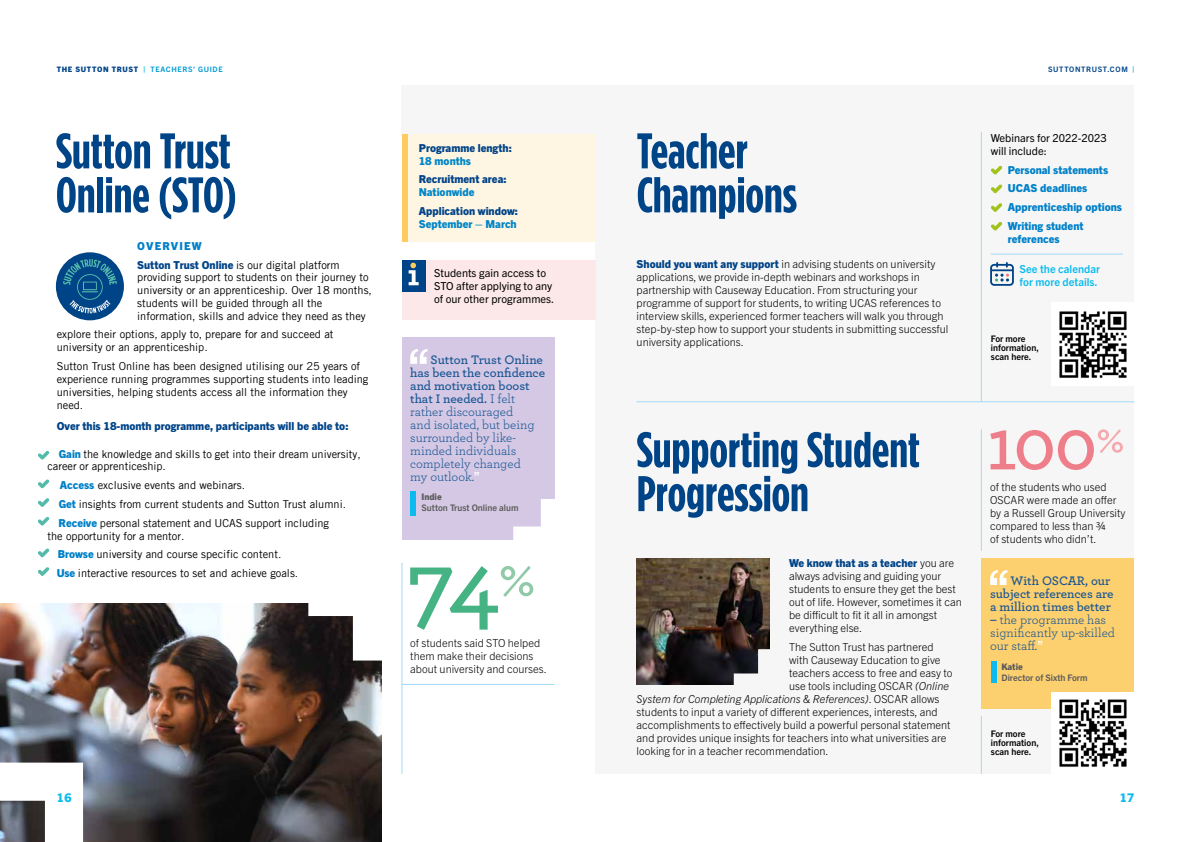
<style>
.page{position:relative;width:1191px;height:842px;background:#fff}
.page>*{position:absolute;margin:0;border:0;box-sizing:border-box;transform-origin:0 0}
.t1{font:700 50px/44px "Gotham Condensed";letter-spacing:-.005em;color:#048}
.t2{font:13px/13px "Archer";color:#048}
.t3{font:600 13px/13px "Archer";color:#048}
.t4{font:800 12px "Trade Gothic Next LT Pro";color:#0bbbef}
.t5{font:300 11px/13px "Trade Gothic Next LT Pro";color:#000}
.t6{font:11px/12.9px "Trade Gothic LT";color:#000}
.t7{font:800 11px "Trade Gothic Next LT Pro";color:#048}
.t8{font:11px/13px "Trade Gothic Next LT Pro";color:#000}
.t9{font:800 11px/18.7px "Trade Gothic Next LT Pro";color:#0081c9}
.t10{font:italic 300 11px "Trade Gothic Next LT Pro";color:#000}
.t11{font:800 11px "Trade Gothic Next LT Pro";color:#0086c7}
.t12{font:700 11px/13px "Trade Gothic Next LT Pro";color:#0bbbef}
.t13{font:800 11px "Trade Gothic Next LT Pro";letter-spacing:.1em;color:#0081c9}
.t14{font:700 9px/9px "Trade Gothic Next LT Pro";color:#000}
.t15{font:700 9px "Trade Gothic Next LT Pro";color:#4a4a49}
.t16{font:800 9px "Trade Gothic Next LT Pro";color:#4a4a49}
.t17{font:800 7.5px "Trade Gothic Next LT Pro";letter-spacing:.09em;color:#048}
.t18{font:700 7.5px "Trade Gothic Next LT Pro";letter-spacing:.085em;color:#048}
.s1{font-family:"Gotham Condensed";font-weight:700;color:#0bbbef}
.s2{font-weight:700;color:#009bd3}
.s3{font-family:"Gotham Condensed";color:#0bbbef}
.s4{font-family:"Trade Gothic Next LT Pro";font-weight:800;color:#048}
.s5{font-family:"Trade Gothic Next LT Pro";font-weight:800;color:#0081c9}
.s6{font-weight:600}
.s7{font-family:"Gotham Condensed";font-weight:700;color:#fff}
.s8{font-weight:800;color:#048}
.s9{font-style:italic}
.s10{font-style:normal}
</style>
<div class="page">
<div style="left:595px;top:85px;width:539px;height:689px;background:#f6f6f6"></div>
<svg style="left:38px;top:451px;width:11px;height:8px"></svg>
<svg style="left:38px;top:479px;width:11px;height:9px"></svg>
<svg style="left:38px;top:498px;width:11px;height:9px"></svg>
<svg style="left:38px;top:517px;width:11px;height:9px"></svg>
<svg style="left:38px;top:548px;width:11px;height:9px"></svg>
<svg style="left:38px;top:567px;width:11px;height:9px"></svg>
<div style="left:402px;top:133px;width:193px;height:109px;background:#fff5e3"></div>
<div style="left:402px;top:133px;width:5px;height:109px;background:#fdcb60"></div>
<hr style="left:991px;top:254px;width:132px;height:1px;background:#a1daf8">
<svg style="left:991px;top:166px;width:11px;height:9px"></svg>
<svg style="left:991px;top:184px;width:11px;height:9px"></svg>
<svg style="left:991px;top:203px;width:11px;height:9px"></svg>
<svg style="left:991px;top:222px;width:11px;height:9px"></svg>
<svg style="left:990px;top:262px;width:24px;height:24px"></svg>
<div style="left:402px;top:85px;width:193px;height:48px;background:#f6f6f6"></div>
<div style="left:56px;top:252px;width:68px;height:68px;background:#048;border-radius:50%"></div>
<svg style="left:63px;top:259px;width:54px;height:54px"></svg>
<img style="left:1059px;top:311px;width:68px;height:67px">
<hr style="left:402px;top:563px;width:1px;height:211px;background:#a1daf8">
<div style="left:402px;top:260px;width:193px;height:59px;background:#fde8e9"></div>
<div style="left:402px;top:260px;width:23px;height:31px;background:#048"></div>
<svg style="left:408px;top:263px;width:10px;height:22px"></svg>
<img style="left:0;top:604px;width:382px;height:238px">
<svg style="left:0;top:763px;width:83px;height:79px"></svg>
<svg style="left:308px;top:603px;width:74px;height:57px"></svg>
<hr style="left:402px;top:684px;width:152px;height:1px;background:#a1daf8">
<svg style="left:410px;top:566px;width:123px;height:64px"></svg>
<div style="left:981px;top:559px;width:153px;height:150px;background:#fccf6f"></div>
<svg style="left:990px;top:570px;width:17px;height:15px"></svg>
<div style="left:402px;top:337px;width:152px;height:203px;background:#d0c2e1"></div>
<svg style="left:410px;top:349px;width:18px;height:15px"></svg>
<svg style="left:513px;top:499px;width:41px;height:41px"></svg>
<hr style="left:636px;top:401px;width:498px;height:1px;background:#a1daf8">
<svg style="left:990px;top:429px;width:133px;height:41px"></svg>
<hr style="left:981px;top:429px;width:1px;height:122px;background:#a1daf8">
<hr style="left:981px;top:132px;width:1px;height:270px;background:#a1daf8">
<img style="left:636px;top:559px;width:133px;height:126px">
<svg style="left:734px;top:649px;width:36px;height:36px"></svg>
<div style="left:410px;top:491px;width:6px;height:24px;background:#0bbbef"></div>
<img style="left:1051px;top:692px;width:83px;height:75px">
<hr style="left:981px;top:716px;width:1px;height:58px;background:#a1daf8">
<div style="left:991px;top:661px;width:5px;height:22px;background:#0bbbef"></div>
<p class="t17" style="left:57px;top:64px;width:168px">THE SUTTON TRUST <span class="s1">|</span> <span class="s2">TEACHERS’ GUIDE</span></p>
<p class="t18" style="left:1048px;top:64px;width:88px">SUTTONTRUST.COM <span class="s3">|</span></p>
<h1 class="t1" style="left:56px;top:129px;width:183px">Sutton Trust<br>Online (STO)</h1>
<p class="t13" style="left:137px;top:238px;width:66px">OVERVIEW</p>
<p class="t6" style="left:137px;top:258px;width:236px"><span class="s4">Sutton Trust Online</span> is our digital platform providing support to students on their journey to university or an apprenticeship. Over 18 months, students will be guided through all the information, skills and advice they need as they</p>
<p class="t6" style="left:57px;top:327px;width:278px">explore their options, apply to, prepare for and succeed at university or an apprenticeship.</p>
<p class="t6" style="left:57px;top:359px;width:313px">Sutton Trust Online has been designed utilising our 25 years of experience running programmes supporting students into leading universities, helping students access all the information they need.</p>
<p class="t7" style="left:57px;top:419px;width:293px">Over this 18-month programme, participants will be able to:</p>
<p class="t6" style="left:47px;top:447px;width:315px;text-indent:11px"><span class="s5">Gain</span> the knowledge and skills to get into their dream university, career or apprenticeship.</p>
<p class="t6" style="left:59px;top:475px;width:289px;line-height:18.9px"><span class="s5">Access</span> exclusive events and webinars.<br><span class="s5">Get</span> insights from current students and Sutton Trust alumni.<br><span class="s5">Receive</span> personal statement and UCAS support including</p>
<p class="t6" style="left:57px;top:526px;width:243px;line-height:18.5px;text-indent:-9px">the opportunity for a mentor.<br><span class="s5">Browse</span> university and course specific content.<br><span class="s5">Use</span> interactive resources to set and achieve goals.</p>
<p class="t7" style="left:419px;top:140px;width:95px">Programme length:</p>
<p class="t11" style="left:419px;top:153px;width:54px">18 months</p>
<p class="t7" style="left:419px;top:172px;width:89px">Recruitment area:</p>
<p class="t11" style="left:419px;top:185px;width:57px">Nationwide</p>
<p class="t7" style="left:419px;top:203px;width:101px">Application window:</p>
<p class="t11" style="left:419px;top:216px;width:99px">September – March</p>
<p class="t8" style="left:434px;top:266px;width:122px">Students gain access to<br>STO after applying to any of our other programmes.</p>
<p class="t2" style="left:410px;top:352px;width:136px;text-indent:20px"><span class="s6">Sutton Trust Online has been the confidence and motivation boost that I needed.</span> I felt rather discouraged<br>and isolated, but being surrounded by like&shy;minded individuals completely changed<br>my outlook.<span class="s7">”</span></p>
<p class="t16" style="left:421px;top:491px;width:22px">Indie</p>
<p class="t15" style="left:421px;top:502px;width:98px">Sutton Trust Online alum</p>
<p class="t5" style="left:410px;top:636px;width:138px">of students said STO helped them make their decisions about university and courses.</p>
<p class="t4" style="left:57px;top:789px;width:16px">16</p>
<h1 class="t1" style="left:636px;top:129px;width:162px">Teacher<br>Champions</h1>
<p class="t5" style="left:636px;top:257px;width:313px"><span class="s8">Should you want any support</span> in advising students on university applications, we provide in-depth webinars and workshops in partnership with Causeway Education. From structuring your programme of support for students, to writing UCAS references to interview skills, experienced former teachers will walk you through step-by-step how to support your students in submitting successful university applications.</p>
<h1 class="t1" style="left:636px;top:427px;width:285px">Supporting Student<br>Progression</h1>
<p class="t5" style="left:789px;top:556px;width:174px"><span class="s8">We know that as a teacher</span> you are always advising and guiding your students to ensure they get the best out of life. However, sometimes it can be difficult to fit it all in amongst everything else.</p>
<p class="t5" style="left:789px;top:639px;width:146px">The Sutton Trust has partnered</p>
<p class="t5" style="left:789px;top:652px;width:153px">with Causeway Education to give</p>
<p class="t5" style="left:789px;top:665px;width:165px">teachers access to free and easy to</p>
<p class="t5" style="left:789px;top:678px;width:161px">use tools including OSCAR <span class="s9">(Online</span></p>
<p class="t10" style="left:636px;top:691px;width:304px">System for Completing Applications &amp; References)<span class="s10">. OSCAR allows</span></p>
<p class="t5" style="left:636px;top:704px;width:302px">students to input a variety of different experiences, interests, and</p>
<p class="t5" style="left:636px;top:717px;width:316px">accomplishments to effectively build a powerful personal statement</p>
<p class="t5" style="left:636px;top:731px;width:311px">and provides unique insights for teachers into what universities are</p>
<p class="t5" style="left:636px;top:744px;width:193px">looking for in a teacher recommendation.</p>
<p class="t8" style="left:991px;top:131px;width:117px">Webinars for 2022-2023 will include:</p>
<p class="t9" style="left:1008px;top:159px;width:116px">Personal statements<br>UCAS deadlines<br>Apprenticeship options<br>Writing student</p>
<p class="t9" style="left:1008px;top:228px;width:53px">references</p>
<p class="t12" style="left:1019px;top:261px;width:82px">See the calendar for more details.</p>
<p class="t14" style="left:991px;top:334px;width:49px">For more information, scan here.</p>
<p class="t5" style="left:990px;top:480px;width:137px">of the students who used<br>OSCAR were made an offer by a Russell Group University compared to less than ¾<br>of students who didn’t.</p>
<p class="t3" style="left:990px;top:573px;width:125px;text-indent:20px">With OSCAR, our subject references are a million times better</p>
<p class="t2" style="left:990px;top:612px;width:126px"><span class="s6">–</span> the programme has significantly up-skilled our staff.<span class="s7">”</span></p>
<p class="t16" style="left:1001px;top:660px;width:23px">Katie</p>
<p class="t15" style="left:1001px;top:671px;width:88px">Director of Sixth Form</p>
<p class="t14" style="left:991px;top:728px;width:49px">For more information, scan here.</p>
<p class="t4" style="left:1119px;top:789px;width:16px">17</p>
</div>
